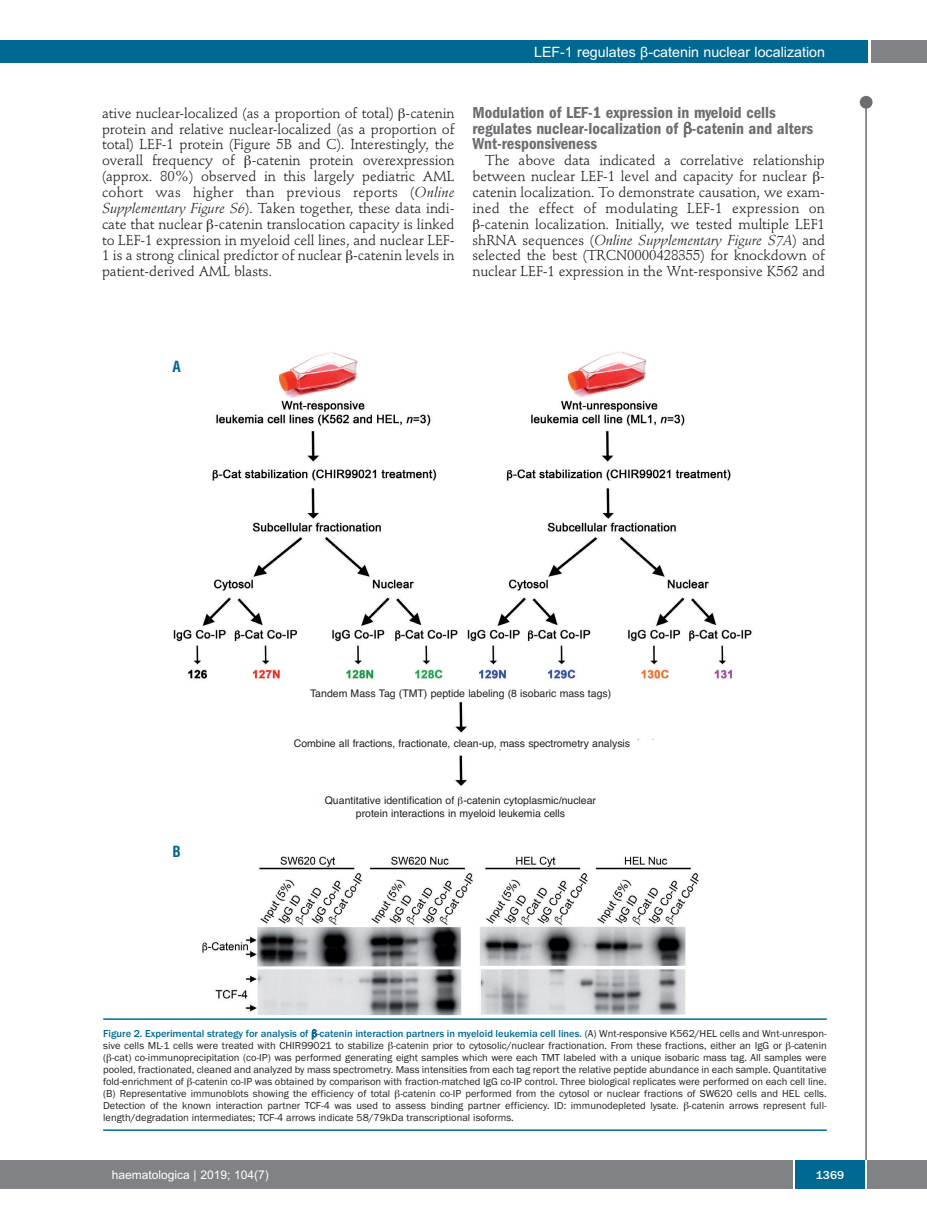
<style>
.page{position:relative;width:927px;height:1225px;background:#fff}
.page>*{position:absolute;margin:0;border:0;box-sizing:border-box;transform-origin:0 0}
.t1{font:600 condensed 16.5px/15.9px "Franklin Gothic";color:#6c6d70}
.t2{font:700 condensed 15px "Helvetica";color:#006991}
.t3{font:14.25px/15.9px "Stempel Schneidler";letter-spacing:-.005em;color:#231f20;text-align:justify}
.t4{font:14.25px "Arial";color:#fff}
.t5{font:12px "Arial";color:#fff}
.t6{font:500 12px "Franklin Gothic";color:#fff}
.t7{font:10.5px/12px "Franklin Gothic";color:#231f20;text-align:justify}
.t8{font:10.5px/13px "Helvetica";color:#231f20;text-align:center}
.s1{font-style:italic}
.s2{font-weight:500;color:#006991}
</style>
<div class="page">
<div style="left:860px;top:96px;width:12px;height:13px;background:#6c6d70;border-radius:50%"></div>
<hr style="left:865px;top:98px;width:2px;height:1062px;background:#6c6d70">
<div style="left:871px;top:40px;width:56px;height:22px;background:#808285"></div>
<div style="left:18px;top:40px;width:849px;height:22px;background:#006991"></div>
<div style="left:17px;top:1160px;width:910px;height:28px;background:#808285"></div>
<div style="left:795px;top:1160px;width:70px;height:28px;background:#006991"></div>
<hr style="left:793px;top:1160px;width:2px;height:28px;background:#fff">
<hr style="left:865px;top:1160px;width:2px;height:28px;background:#fff">
<div style="left:0;top:40px;width:19px;height:22px;background:#006991"></div>
<div style="left:0;top:1160px;width:18px;height:28px;background:#808285"></div>
<img style="left:173px;top:351px;width:580px;height:665px">
<hr style="left:103px;top:1018px;width:724px;height:2px;background:#006991">
<hr style="left:103px;top:1129px;width:724px;height:2px;background:#006991">
<svg style="left:458px;top:797px;width:5px;height:9px"></svg>
<h3 class="t4" style="left:534px;top:44px;width:292px">LEF-1 regulates β-catenin nuclear localization</h3>
<p class="t3" style="left:102px;top:106px;width:354px">ative nuclear-localized (as a proportion of total) -catenin protein and relative nuclear-localized (as a proportion of total) LEF-1 protein (Figure 5B and C). Interestingly, the overall frequency of -catenin protein overexpression (approx. 80%) observed in this largely pediatric AML cohort was higher than previous reports (<span class="s1">Online Supplementary Figure S6</span>). Taken together, these data indi&shy;cate that nuclear -catenin translocation capacity is linked to LEF-1 expression in myeloid cell lines, and nuclear LEF-1 is a strong clinical predictor of nuclear -catenin levels in patient-derived AML blasts.</p>
<h1 class="t1" style="left:472px;top:106px;width:342px">Modulation of LEF-1 expression in myeloid cells regulates nuclear-localization of -catenin and alters<br>Wnt-responsiveness</h1>
<p class="t3" style="left:472px;top:154px;width:354px;text-align:right">The above data indicated a correlative relationship between nuclear LEF-1 level and capacity for nuclear - catenin localization. To demonstrate causation, we exam&shy;ined the effect of modulating LEF-1 expression on -catenin localization. Initially, we tested multiple LEF1 shRNA sequences (<span class="s1">Online Supplementary Figure S7A</span>) and selected the best (TRCN0000428355) for knockdown of nuclear LEF-1 expression in the Wnt-responsive K562 and</p>
<h2 class="t2" style="left:172px;top:358px;width:10px">A</h2>
<h2 class="t2" style="left:172px;top:843px;width:10px">B</h2>
<p class="t8" style="left:310px;top:686px;width:303px">Tandem Mass Tag (TMT) peptide labeling (8 isobaric mass tags)</p>
<p class="t8" style="left:294px;top:737px;width:338px">Combine all fractions, fractionate, clean-up, mass spectrometry analysis</p>
<p class="t8" style="left:325px;top:794px;width:273px">Quantitative identification of -catenin cytoplasmic/nuclear protein interactions in myeloid leukemia cells</p>
<p class="t7" style="left:103px;top:1027px;width:725px"><span class="s2">Figure 2. Experimental strategy for analysis of -catenin interaction partners in myeloid leukemia cell lines. (</span>A) Wnt-responsive K562/HEL cells and Wnt-unrespon&shy;sive cells ML-1 cells were treated with CHIR99021 to stabilize -catenin prior to cytosolic/nuclear fractionation. From these fractions, either an IgG or -catenin ( -cat) co-immunoprecipitation (co-IP) was performed generating eight samples which were each TMT labeled with a unique isobaric mass tag. All samples were pooled, fractionated, cleaned and analyzed by mass spectrometry. Mass intensities from each tag report the relative peptide abundance in each sample. Quantitative fold-enrichment of -catenin co-IP was obtained by comparison with fraction-matched IgG co-IP control. Three biological replicates were performed on each cell line. (B) Representative immunoblots showing the efficiency of total -catenin co-IP performed from the cytosol or nuclear fractions of SW620 cells and HEL cells.<br>Detection of the known interaction partner TCF-4 was used to assess binding partner efficiency. ID: immunodepleted lysate. -catenin arrows represent full&shy;length/degradation intermediates; TCF-4 arrows indicate 58/79kDa transcriptional isoforms.</p>
<p class="t5" style="left:112px;top:1167px;width:158px">haematologica | 2019; 104(7)</p>
<p class="t6" style="left:816px;top:1167px;width:30px">1369</p>
</div>
